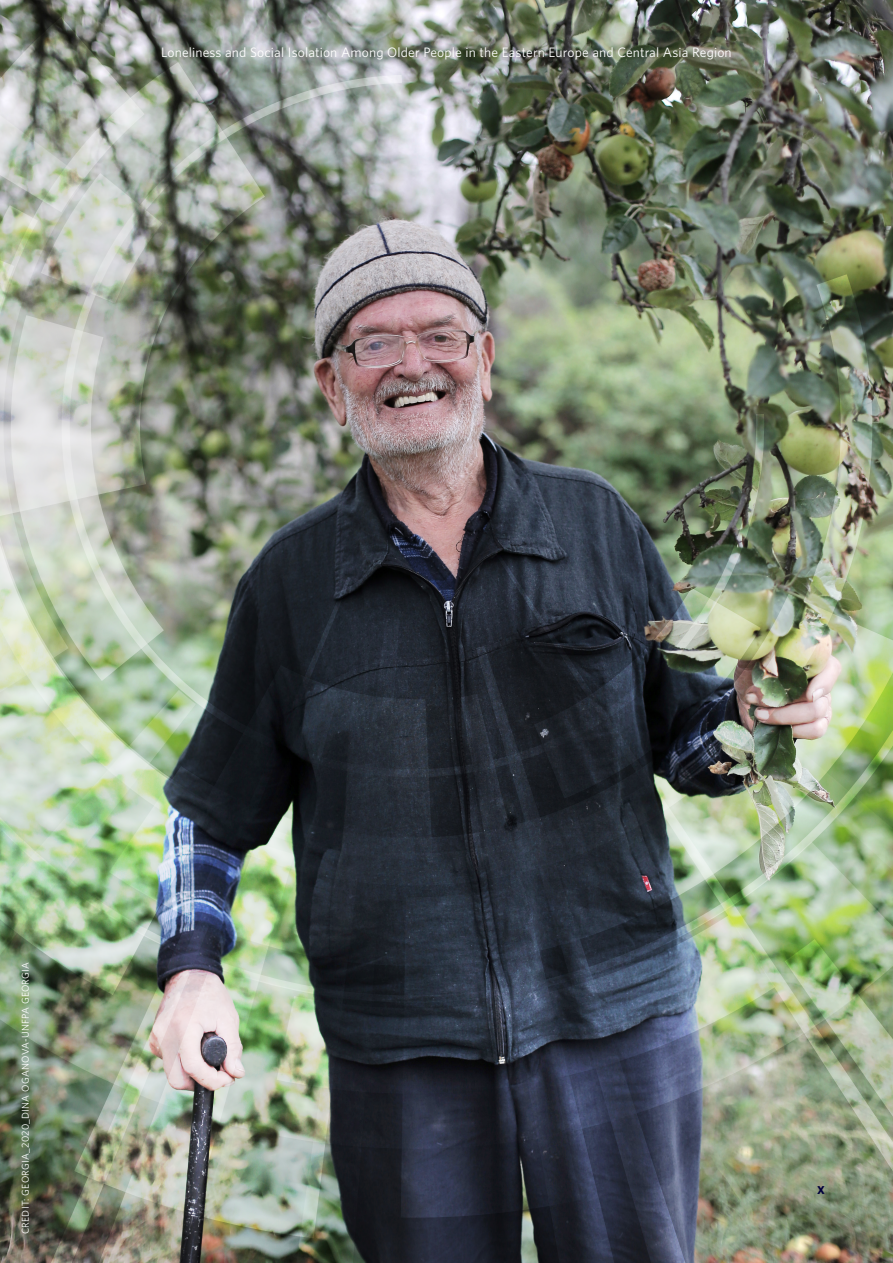
<style>
.page{position:relative;width:893px;height:1263px;background:#fff}
.page>*{position:absolute;margin:0;border:0;box-sizing:border-box;transform-origin:0 0}
.t1{font:13.95px "UNFPA Bold SC";color:#00003c}
.t2{font:12.45px "UNFPA Text";letter-spacing:.01em;color:#fff}
.Body{font:9px "UNFPA Text";letter-spacing:.03em;color:#fff}
</style>
<div class="page">
<img style="left:162px;top:0;width:731px;height:1263px">
<svg style="left:401px;top:1149px;width:59px;height:69px;background:#32384d"></svg>
<img style="left:682px;top:1149px;width:69px;height:114px">
<svg style="left:351px;top:1149px;width:49px;height:114px;background:#171a1e"></svg>
<img style="left:196px;top:1149px;width:143px;height:114px">
<svg style="left:460px;top:1149px;width:222px;height:114px;background:#2a2f3d"></svg>
<img style="left:764px;top:205px;width:108px;height:334px">
<img style="left:0;top:0;width:162px;height:539px">
<img style="left:62px;top:75px;width:702px;height:464px">
<img style="left:751px;top:1149px;width:142px;height:114px">
<img style="left:0;top:1149px;width:196px;height:114px">
<img style="left:0;top:539px;width:893px;height:610px">
<p class="t2" style="left:161px;top:44px;width:572px">Loneliness and Social Isolation Among Older People in the Eastern Europe and Central Asia Region</p>
<p class="Body" style="left:19px;top:1234px;width:274px;rotate:-90deg">CREDIT: GEORGIA_2020_DINA OGANOVA-UNFPA GEORGIA</p>
<p class="t1" style="left:817px;top:1179px;width:9px">x</p>
</div>
